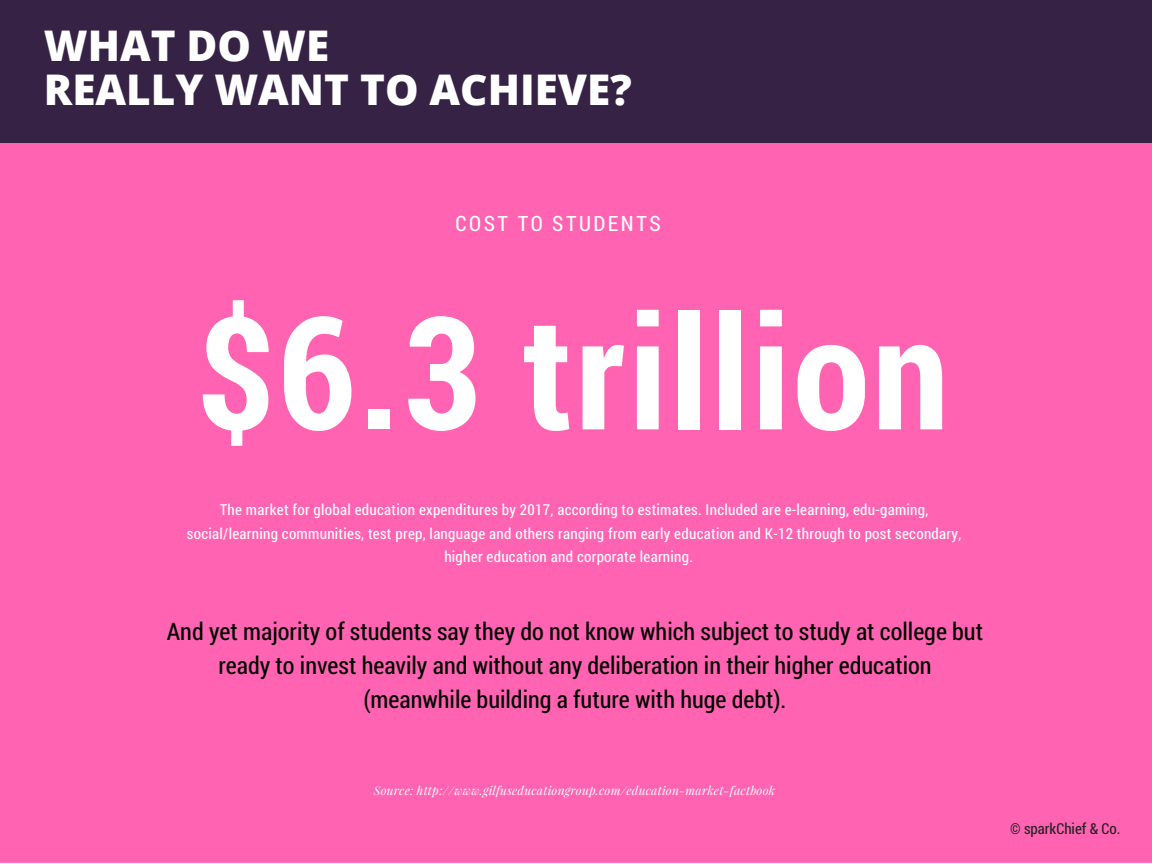
<style>
.page{position:relative;width:1152px;height:864px;background:#fff}
.page>*{position:absolute;margin:0;border:0;box-sizing:border-box;transform-origin:0 0}
.t1{font:700 156.9px "Roboto Condensed";letter-spacing:.02em;color:#fff}
.t2{font:800 42.3px/43.8px "Open Sans";color:#fff}
.t3{font:24.15px/33.8px "Roboto Condensed";color:#000;text-align:center}
.t4{font:21.15px "Roboto Condensed";letter-spacing:.12em;color:#fff}
.t5{font:15.15px "Roboto Condensed";letter-spacing:.02em;color:#fff}
.t6{font:15.15px "Roboto Condensed";color:#222}
.t7{font:italic 12px "Playfair Display";letter-spacing:.02em;color:#fff}
</style>
<div class="page">
<div style="left:0;top:143px;width:1152px;height:720px;background:#ff63b1"></div>
<div style="left:0;top:0;width:1152px;height:143px;background:#352245"></div>
<h2 class="t2" style="left:44px;top:23px;width:589px">WHAT DO WE<br>REALLY WANT TO ACHIEVE?</h2>
<h3 class="t4" style="left:456px;top:208px;width:206px">COST TO STUDENTS</h3>
<h1 class="t1" style="left:197px;top:265px;width:753px">$6.3 trillion</h1>
<p class="t5" style="left:220px;top:499px;width:710px">The market for global education expenditures by 2017, according to estimates. Included are e-learning, edu-gaming,</p>
<p class="t5" style="left:187px;top:523px;width:776px">social/learning communities, test prep, language and others ranging from early education and K-12 through to post secondary,</p>
<p class="t5" style="left:444px;top:546px;width:250px">higher education and corporate learning.</p>
<h3 class="t3" style="left:167px;top:614px;width:818px">And yet majority of students say they do not know which subject to study at college but ready to invest heavily and without any deliberation in their higher education (meanwhile building a future with huge debt).</h3>
<p class="t7" style="left:374px;top:782px;width:403px">Source: http://www.gilfuseducationgroup.com/education-market-factbook</p>
<p class="t6" style="left:1010px;top:818px;width:112px">© sparkChief &amp; Co.</p>
</div>
